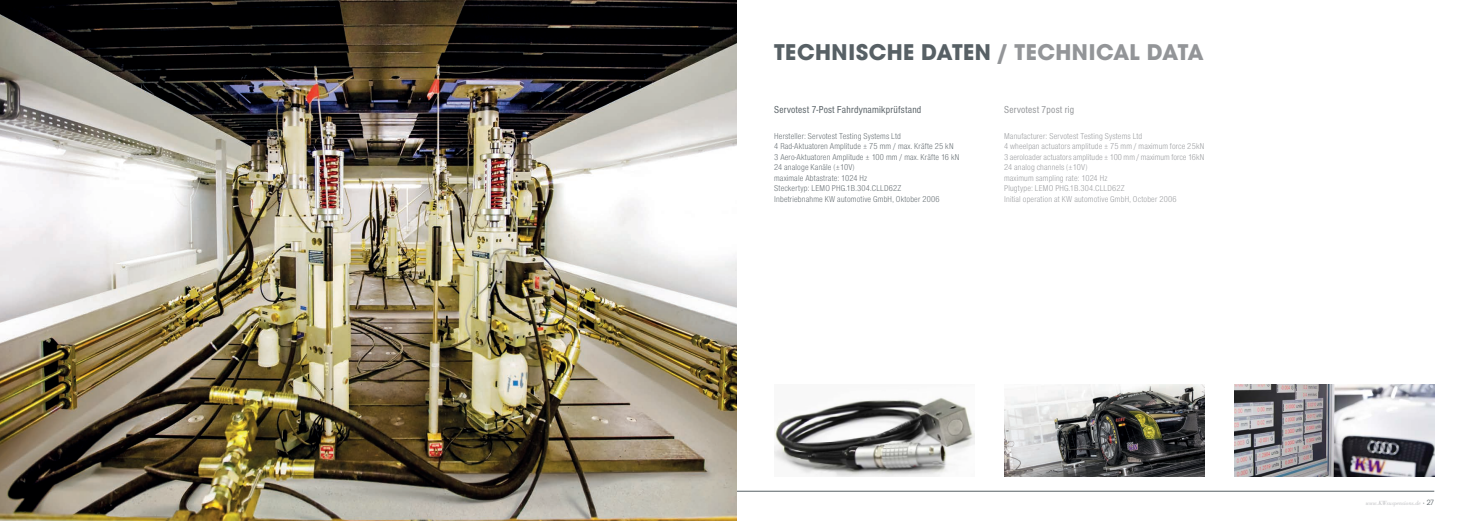
<style>
.page{position:relative;width:1474px;height:521px;background:#fff}
.page>*{position:absolute;margin:0;border:0;box-sizing:border-box;transform-origin:0 0}
.t1{font:700 23.62px "Avignon";letter-spacing:.02em;color:#576065}
.t2{font:condensed 10.5px "Sans";letter-spacing:.02em;color:#576065}
.t3{font:condensed 10.5px "Sans";letter-spacing:.02em;color:#939598}
.t4{font:300 condensed 8.75px/10.5px "Sans";letter-spacing:.02em;color:#939598}
.t5{font:300 condensed 8.75px/10.5px "Sans";letter-spacing:.02em;color:#576065}
.t6{font:italic 6.12px "Bodoni LT Pro";color:#bcbdc0}
.s1{color:#939598}
.s2{font-size:7.88px;color:#576065}
.s3{font-family:"Avignon";font-style:normal;font-size:7.88px;color:#576065}
</style>
<div class="page">
<img style="left:0;top:0;width:737px;height:521px">
<img style="left:1234px;top:385px;width:199px;height:91px">
<img style="left:774px;top:397px;width:200px;height:79px">
<img style="left:1004px;top:385px;width:200px;height:91px">
<hr style="left:737px;top:491px;width:697px;height:1px;background:#576065">
<h1 class="t1" style="left:774px;top:37px;width:431px">TECHNISCHE DATEN <span class="s1">/ TECHNICAL DATA</span></h1>
<p class="t2" style="left:774px;top:104px;width:149px">Servotest 7-Post Fahrdynamikprüfstand</p>
<p class="t5" style="left:774px;top:131px;width:187px">Hersteller: Servotest Testing Systems Ltd<br>4 Rad-Aktuatoren Amplitude ± 75 mm / max. Kräfte 25 kN 3 Aero-Aktuatoren Amplitude ± 100 mm / max. Kräfte 16 kN 24 analoge Kanäle (±10V)<br>maximale Abtastrate: 1024 Hz<br>Steckertyp: LEMO PHG.1B.304.CLLD62Z<br>Inbetriebnahme KW automotive GmbH, Oktober 2006</p>
<p class="t3" style="left:1004px;top:104px;width:72px">Servotest 7post rig</p>
<p class="t4" style="left:1004px;top:131px;width:202px">Manufacturer: Servotest Testing Systems Ltd<br>4 wheelpan actuators amplitude ± 75 mm / maximum force 25kN 3 aeroloader actuators amplitude ± 100 mm / maximum force 16kN 24 analog channels (±10V)<br>maximum sampling rate: 1024 Hz<br>Plugtype: LEMO PHG.1B.304.CLLD62Z<br>Initial operation at KW automotive GmbH, October 2006</p>
<p class="t6" style="left:1365px;top:500px;width:70px">www.KWsuspensions.de <span class="s2">·</span> <span class="s3">27</span></p>
</div>
